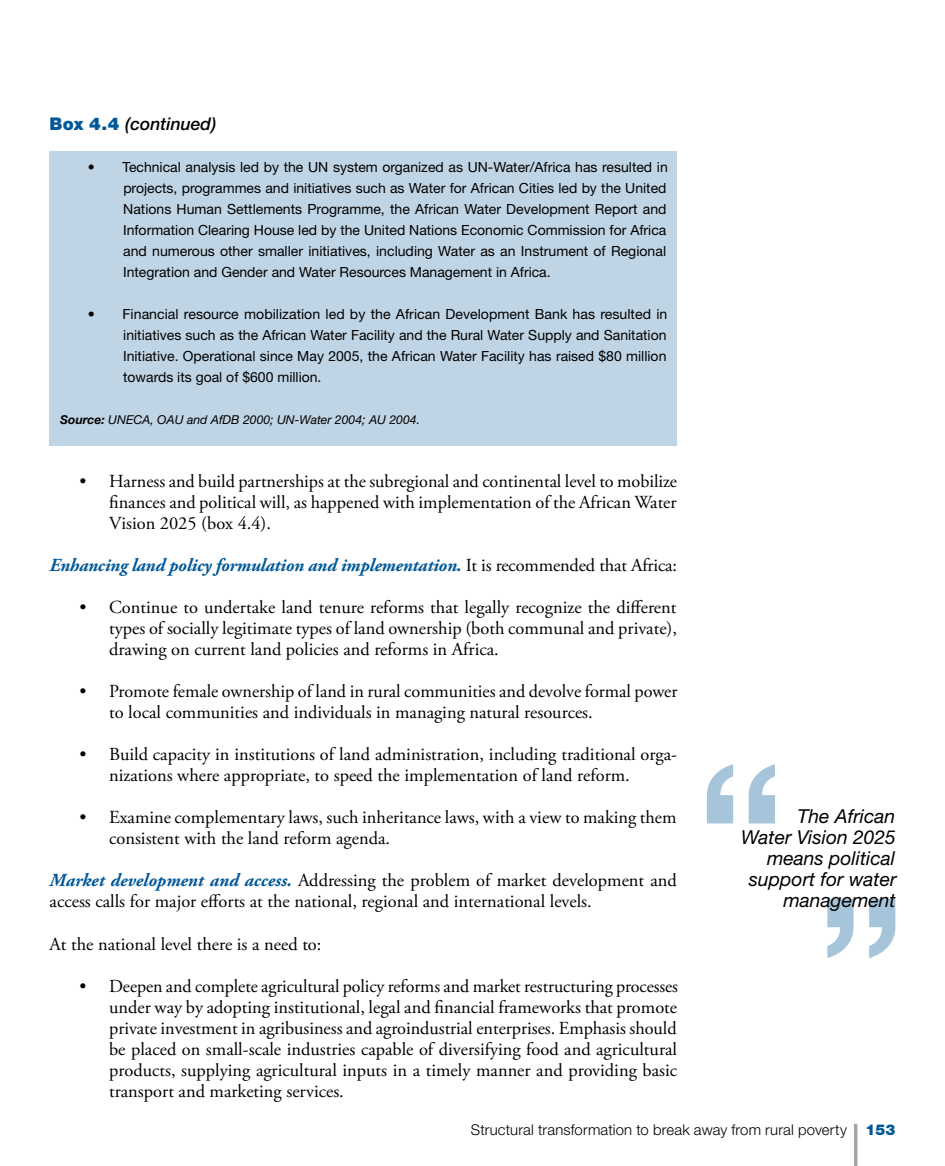
<style>
.page{position:relative;width:945px;height:1166px;background:#fff}
.page>*{position:absolute;margin:0;border:0;box-sizing:border-box;transform-origin:0 0}
.t1{font:italic 19.25px/21px "Helvetica Neue";color:#010000;text-align:right}
.t2{font:18.38px/21px "Adobe Garamond Pro";color:#010000}
.t3{font:italic 700 18.38px "Adobe Garamond Pro";letter-spacing:-.01em;color:#005898}
.t4{font:italic 500 17.5px "Helvetica Neue";color:#010000}
.t5{font:300 14.88px "Helvetica Neue";letter-spacing:.01em;color:#010000}
.t6{font:900 14.88px "Helvetica Neue";color:#005898}
.t7{font:14px/21px "Helvetica Neue";color:#010000}
.t8{font:italic 12.25px "Helvetica Neue";color:#010000}
.s1{font-weight:900;font-style:normal;color:#005898}
.s2{font-weight:700}
.s3{font-weight:400;font-style:normal;color:#010000}
.s4{font-weight:700;font-style:italic;color:#005898}
</style>
<div class="page">
<hr style="left:854px;top:1124px;width:3px;height:42px;background:#a6a5a4">
<svg style="left:827px;top:899px;width:68px;height:59px"></svg>
<svg style="left:707px;top:764px;width:68px;height:59px"></svg>
<div style="left:50px;top:151px;width:627px;height:294px;background:#bfd5e5"></div>
<p class="t4" style="left:50px;top:114px;width:168px"><span class="s1">Box 4.4</span> (continued)</p>
<p class="t7" style="left:123px;top:157px;width:546px;text-indent:-35px">• Technical analysis led by the UN system organized as UN-Water/Africa has resulted in projects, programmes and initiatives such as Water for African Cities led by the United Nations Human Settlements Programme, the African Water Development Report and Information Clearing House led by the United Nations Economic Commission for Africa and numerous other smaller initiatives, including Water as an Instrument of Regional Integration and Gender and Water Resources Management in Africa.</p>
<p class="t7" style="left:123px;top:304px;width:546px;text-align:justify;text-indent:-35px">• Financial resource mobilization led by the African Development Bank has resulted in initiatives such as the African Water Facility and the Rural Water Supply and Sanitation Initiative. Operational since May 2005, the African Water Facility has raised $80 million towards its goal of $600 million.</p>
<p class="t8" style="left:60px;top:413px;width:361px"><span class="s2">Source:</span> UNECA, OAU and AfDB 2000; UN-Water 2004; AU 2004.</p>
<p class="t2" style="left:109px;top:472px;width:569px;text-align:justify;text-indent:-30px">• Harness and build partnerships at the subregional and continental level to mobilize finances and political will, as happened with implementation of the African Water Vision 2025 (box 4.4).</p>
<p class="t3" style="left:50px;top:555px;width:629px">Enhancing land policy formulation and implementation. <span class="s3">It is recommended that Africa:</span></p>
<p class="t2" style="left:109px;top:598px;width:569px;text-align:justify;text-indent:-30px">• Continue to undertake land tenure reforms that legally recognize the different types of socially legitimate types of land ownership (both communal and private), drawing on current land policies and reforms in Africa.</p>
<p class="t2" style="left:109px;top:682px;width:570px;text-indent:-30px">• Promote female ownership of land in rural communities and devolve formal power to local communities and individuals in managing natural resources.</p>
<p class="t2" style="left:109px;top:745px;width:569px;text-indent:-30px">• Build capacity in institutions of land administration, including traditional orga&shy;nizations where appropriate, to speed the implementation of land reform.</p>
<p class="t2" style="left:109px;top:808px;width:569px;text-indent:-30px">• Examine complementary laws, such inheritance laws, with a view to making them consistent with the land reform agenda.</p>
<p class="t2" style="left:50px;top:871px;width:629px"><span class="s4">Market development and access.</span> Addressing the problem of market development and access calls for major efforts at the national, regional and international levels.</p>
<p class="t2" style="left:50px;top:934px;width:273px">At the national level there is a need to:</p>
<p class="t2" style="left:109px;top:976px;width:570px;text-align:justify;text-indent:-30px">• Deepen and complete agricultural policy reforms and market restructuring processes under way by adopting institutional, legal and financial frameworks that promote private investment in agribusiness and agroindustrial enterprises. Emphasis should be placed on small-scale industries capable of diversifying food and agricultural products, supplying agricultural inputs in a timely manner and providing basic transport and marketing services.</p>
<p class="t1" style="left:741px;top:806px;width:157px">The African<br>Water Vision 2025 means political support for water management</p>
<p class="t5" style="left:471px;top:1120px;width:378px">Structural transformation to break away from rural poverty</p>
<p class="t6" style="left:866px;top:1121px;width:31px">153</p>
</div>
